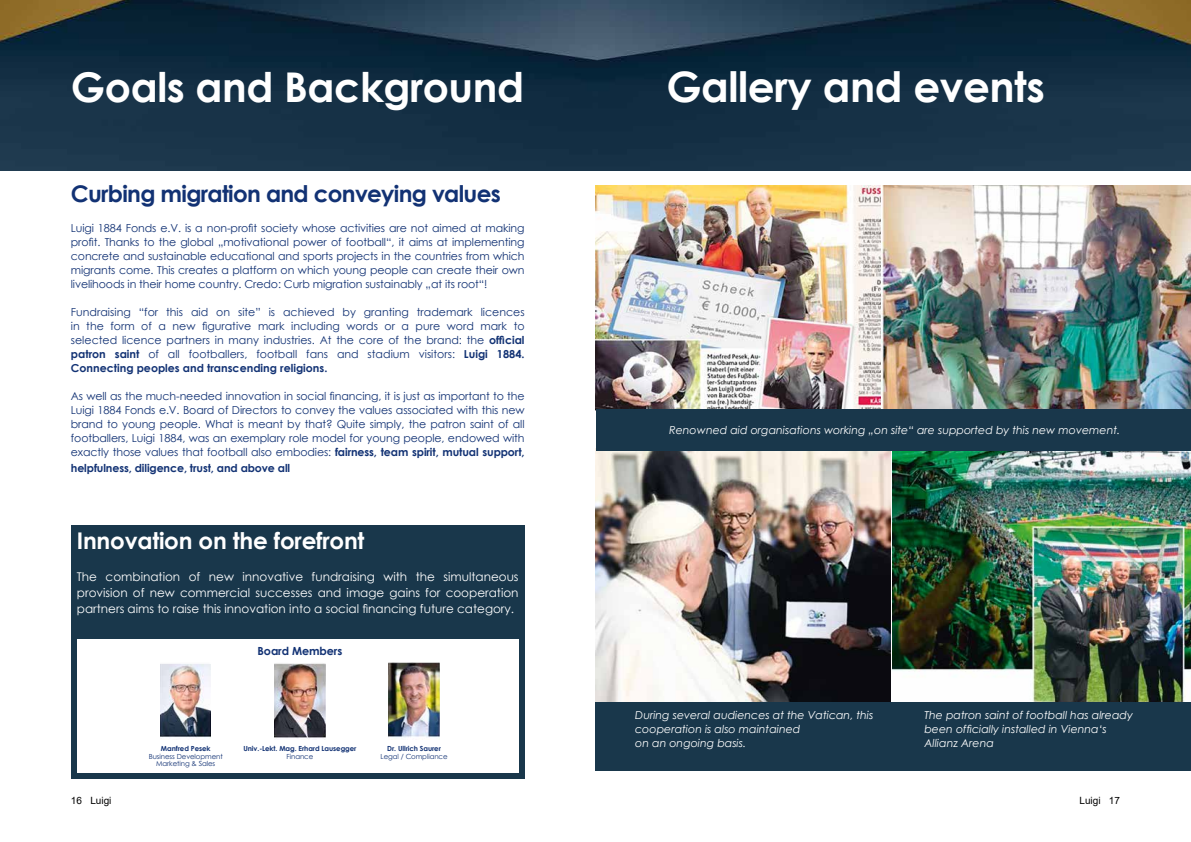
<style>
.page{position:relative;width:1191px;height:842px;background:#fff}
.page>*{position:absolute;margin:0;border:0;box-sizing:border-box;transform-origin:0 0}
.t1{font:700 42px "Century Gothic";letter-spacing:-.01em;color:#fff}
.t2{font:700 41px "Century Gothic";letter-spacing:-.01em;color:#fff}
.t3{font:700 23px "Century Gothic";letter-spacing:-.03em;color:#123274}
.t4{font:700 23px "Century Gothic";letter-spacing:-.01em;color:#fff}
.t5{font:12px/16px "Century Gothic";color:#fff;text-align:justify}
.t6{font:700 11.2px "Century Gothic";letter-spacing:-.01em;color:#123274}
.t7{font:11px/14px "Century Gothic";letter-spacing:-.01em;color:#123274;text-align:justify}
.t8{font:italic 11px/14px "Century Gothic";color:#fff}
.t9{font:700 11px "Century Gothic";letter-spacing:-.01em;color:#123274}
.t10{font:10px "Arial";color:#000}
.t11{font:700 7px "Century Gothic";letter-spacing:-.01em;color:#123274}
.t12{font:7px/7.5px "Century Gothic";letter-spacing:-.01em;color:#123274;text-align:center}
.s1{font-weight:700}
</style>
<div class="page">
<img style="left:0;top:0;width:1191px;height:170px">
<div style="left:71px;top:525px;width:453px;height:253px;background:#19374b"></div>
<img style="left:595px;top:449px;width:295px;height:253px">
<img style="left:892px;top:451px;width:299px;height:251px">
<img style="left:595px;top:185px;width:596px;height:226px">
<div style="left:596px;top:410px;width:595px;height:41px;background:#19374b"></div>
<div style="left:595px;top:702px;width:596px;height:68px;background:#19374b"></div>
<div style="left:77px;top:639px;width:441px;height:133px;background:#fff"></div>
<img style="left:161px;top:664px;width:50px;height:74px">
<img style="left:275px;top:663px;width:50px;height:76px">
<img style="left:389px;top:662px;width:50px;height:76px">
<h2 class="t2" style="left:71px;top:56px;width:455px">Goals and Background</h2>
<h3 class="t3" style="left:71px;top:176px;width:431px">Curbing migration and conveying values</h3>
<p class="t7" style="left:71px;top:220px;width:455px">Luigi 1884 Fonds e.V. is a non-profit society whose activities are not aimed at making profit. Thanks to the global „motivational power of football“, it aims at implementing concrete and sustainable educational and sports projects in the countries from which migrants come. This creates a platform on which young people can create their own livelihoods in their home country. Credo: Curb migration sustainably „at its root“!</p>
<p class="t7" style="left:71px;top:304px;width:455px">Fundraising “for this aid on site” is achieved by granting trademark licences in the form of a new figurative mark including words or a pure word mark to selected licence partners in many industries. At the core of the brand: the <span class="s1">official patron saint</span> of all footballers, football fans and stadium visitors: <span class="s1">Luigi 1884.<br>Connecting peoples and transcending religions.</span></p>
<p class="t7" style="left:71px;top:388px;width:455px">As well as the much-needed innovation in social financing, it is just as important to the Luigi 1884 Fonds e.V. Board of Directors to convey the values associated with this new brand to young people. What is meant by that? Quite simply, the patron saint of all footballers, Luigi 1884, was an exemplary role model for young people, endowed with exactly those values that football also embodies: <span class="s1">fairness, team spirit, mutual support,</span></p>
<p class="t9" style="left:71px;top:459px;width:221px">helpfulness, diligence, trust, and above all</p>
<h3 class="t4" style="left:77px;top:523px;width:289px">Innovation on the forefront</h3>
<p class="t5" style="left:77px;top:568px;width:443px">The combination of new innovative fundraising with the simultaneous provision of new commercial successes and image gains for cooperation partners aims to raise this innovation into a social financing future category.</p>
<p class="t6" style="left:258px;top:642px;width:86px">Board Members</p>
<p class="t11" style="left:161px;top:743px;width:51px">Manfred Pesek</p>
<p class="t12" style="left:149px;top:752px;width:75px">Business Development<br>Marketing &amp; Sales</p>
<p class="t11" style="left:243px;top:743px;width:114px">Univ.-Lekt. Mag. Erhard Lausegger</p>
<p class="t12" style="left:286px;top:752px;width:28px">Finance</p>
<p class="t11" style="left:387px;top:743px;width:55px">Dr. Ullrich Saurer</p>
<p class="t12" style="left:380px;top:752px;width:68px">Legal / Compliance</p>
<h1 class="t1" style="left:666px;top:55px;width:380px">Gallery and events</h1>
<p class="t8" style="left:669px;top:423px;width:452px">Renowned aid organisations working „on site“ are supported by this new movement.</p>
<p class="t8" style="left:635px;top:708px;width:240px">During several audiences at the Vatican, this cooperation is also maintained<br>on an ongoing basis.</p>
<p class="t8" style="left:924px;top:708px;width:210px">The patron saint of football has already been officially installed in Vienna‘s<br>Allianz Arena</p>
<p class="t10" style="left:71px;top:794px;width:42px">16 Luigi</p>
<p class="t10" style="left:1079px;top:794px;width:42px">Luigi 17</p>
</div>
